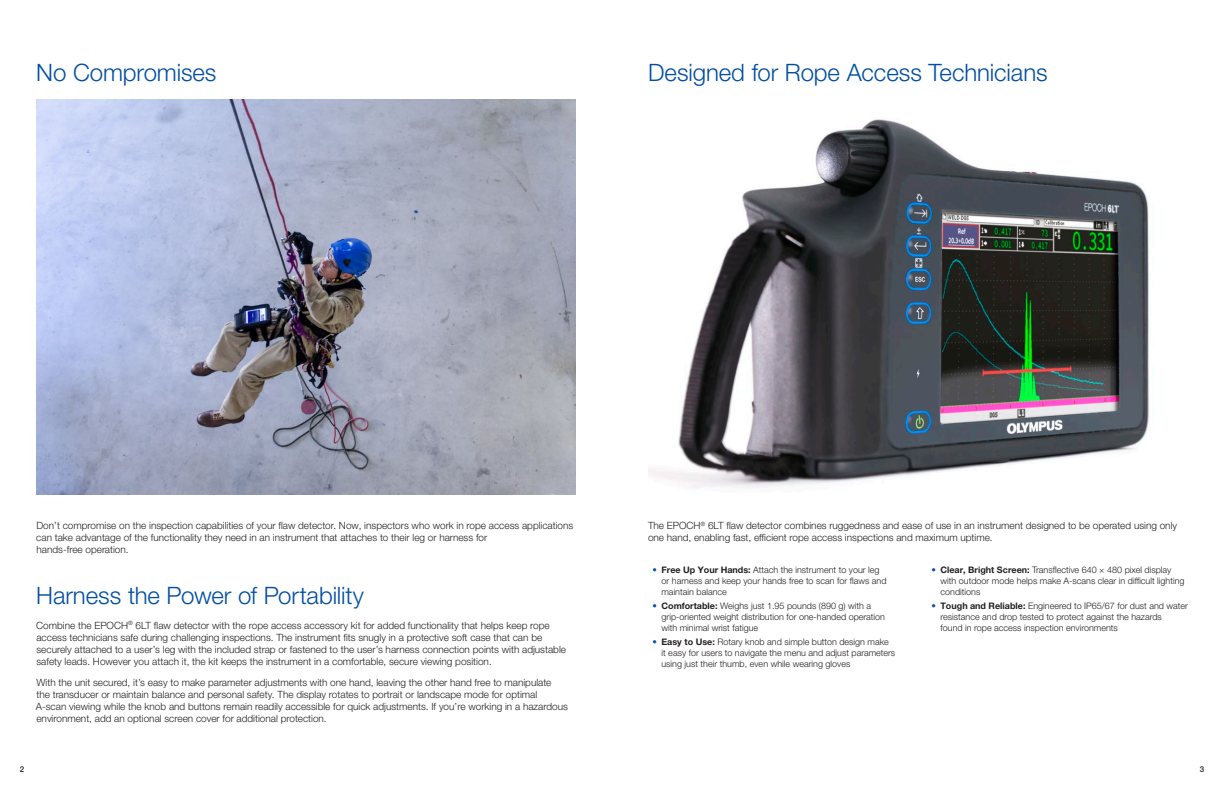
<style>
.page{position:relative;width:1224px;height:792px;background:#fff}
.page>*{position:absolute;margin:0;border:0;box-sizing:border-box;transform-origin:0 0}
.Title_1{font:300 24px "Helvetica Neue LTW1 G";letter-spacing:-.005em;color:#034ea2}
.Text{font:300 10px/12px "Helvetica Neue LTW1 G";color:#231f20}
.t1{font:300 9px/10.8px "Helvetica Neue LTW1 G";color:#231f20}
.t2{font:500 8px "Helvetica Neue LTW1 G";color:#231f20}
.s1{color:#034ea2}
.s2{font-weight:700}
</style>
<div class="page">
<img style="left:36px;top:99px;width:540px;height:396px">
<img style="left:648px;top:119px;width:501px;height:369px">
<p class="Title_1" style="left:36px;top:58px;width:182px">No Compromises</p>
<p class="Title_1" style="left:648px;top:58px;width:401px">Designed for Rope Access Technicians</p>
<p class="Text" style="left:36px;top:520px;width:539px">Don’t compromise on the inspection capabilities of your flaw detector. Now, inspectors who work in rope access applications can take advantage of the functionality they need in an instrument that attaches to their leg or harness for<br>hands-free operation.</p>
<p class="Title_1" style="left:36px;top:580px;width:329px">Harness the Power of Portability</p>
<p class="Text" style="left:36px;top:619px;width:531px">Combine the EPOCH<sup>®</sup> 6LT flaw detector with the rope access accessory kit for added functionality that helps keep rope access technicians safe during challenging inspections. The instrument fits snugly in a protective soft case that can be securely attached to a user’s leg with the included strap or fastened to the user’s harness connection points with adjustable safety leads. However you attach it, the kit keeps the instrument in a comfortable, secure viewing position.</p>
<p class="Text" style="left:36px;top:676px;width:534px">With the unit secured, it’s easy to make parameter adjustments with one hand, leaving the other hand free to manipulate<br>the transducer or maintain balance and personal safety. The display rotates to portrait or landscape mode for optimal A-scan viewing while the knob and buttons remain readily accessible for quick adjustments. If you’re working in a hazardous environment, add an optional screen cover for additional protection.</p>
<p class="Text" style="left:648px;top:520px;width:531px">The EPOCH<sup>®</sup> 6LT flaw detector combines ruggedness and ease of use in an instrument designed to be operated using only one hand, enabling fast, efficient rope access inspections and maximum uptime.</p>
<p class="t1" style="left:662px;top:565px;width:227px;text-indent:-9px"><span class="s1">•</span> <span class="s2">Free Up Your Hands:</span> Attach the instrument to your leg or harness and keep your hands free to scan for flaws and maintain balance</p>
<p class="t1" style="left:662px;top:601px;width:225px;text-indent:-9px"><span class="s1">•</span> <span class="s2">Comfortable:</span> Weighs just 1.95 pounds (890 g) with a grip-oriented weight distribution for one-handed operation with minimal wrist fatigue</p>
<p class="t1" style="left:662px;top:637px;width:235px;text-indent:-9px"><span class="s1">•</span> <span class="s2">Easy to Use:</span> Rotary knob and simple button design make it easy for users to navigate the menu and adjust parameters using just their thumb, even while wearing gloves</p>
<p class="t1" style="left:940px;top:565px;width:246px;text-indent:-9px"><span class="s1">•</span> <span class="s2">Clear, Bright Screen:</span> Transflective 640 × 480 pixel display with outdoor mode helps make A-scans clear in difficult lighting conditions</p>
<p class="t1" style="left:940px;top:601px;width:249px;text-indent:-9px"><span class="s1">•</span> <span class="s2">Tough and Reliable:</span> Engineered to IP65/67 for dust and water resistance and drop tested to protect against the hazards<br>found in rope access inspection environments</p>
<p class="t2" style="left:20px;top:765px;width:6px">2</p>
<p class="t2" style="left:1200px;top:765px;width:6px">3</p>
</div>
